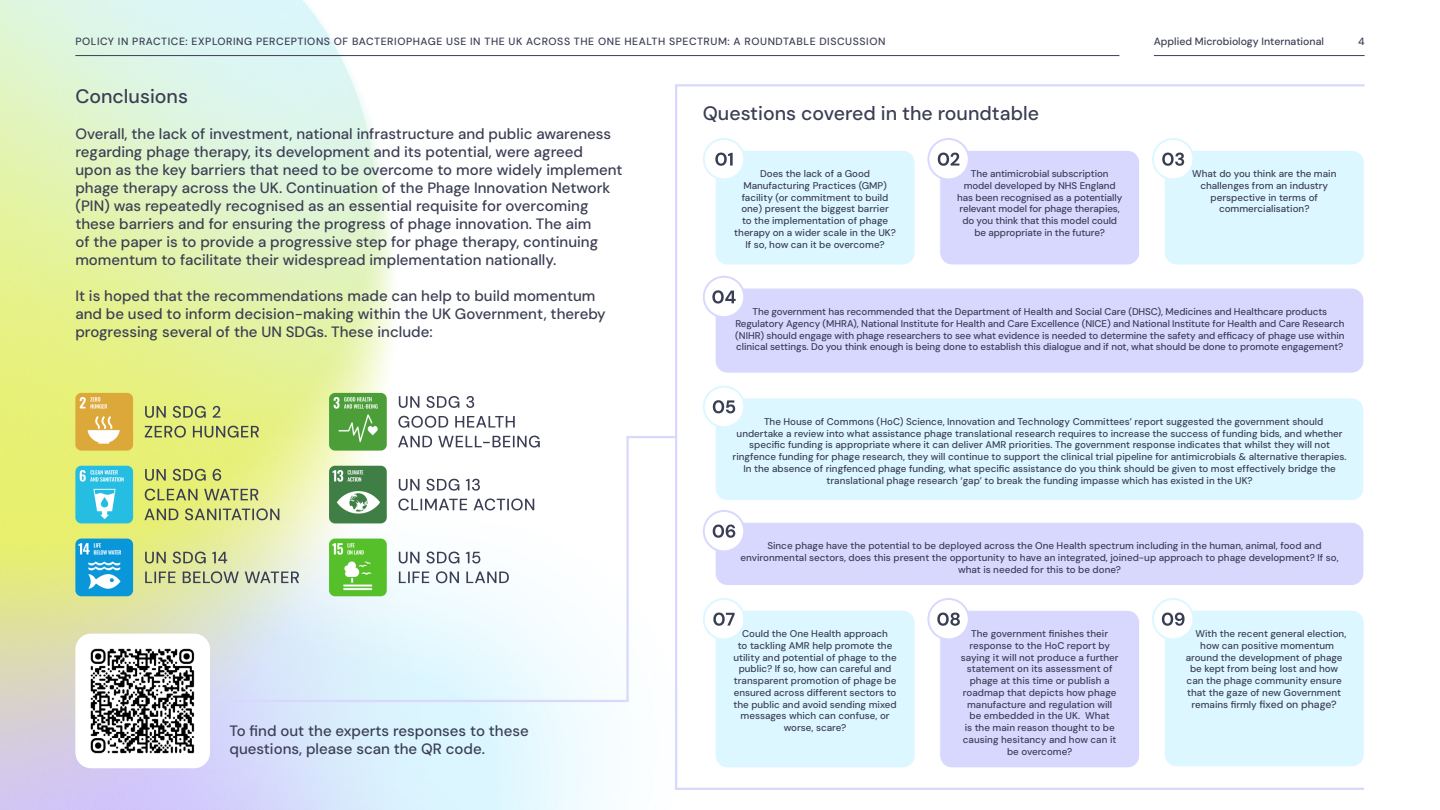
<style>
.page{position:relative;width:1440px;height:810px;background:#fff}
.page>*{position:absolute;margin:0;border:0;box-sizing:border-box;transform-origin:0 0}
.t1{font:19.5px "DM Sans 9 pt";color:#3b3e54}
.t2{font:15px/18px "DM Sans 9 pt";color:#3b3e54}
.t3{font:10.5px "DM Sans 9 pt";letter-spacing:.05em;color:#3b3e54}
.t4{font:10.5px "DM Sans 9 pt";color:#3b3e54}
.t5{font:9.75px/11.7px "DM Sans 9 pt";color:#3a3e54;text-align:center}
.s1{font-size:10.43px}
</style>
<div class="page">
<img style="left:0;top:0;width:1364px;height:810px">
<hr style="left:1154px;top:55px;width:211px;height:1px;background:#3b3e54">
<hr style="left:75px;top:55px;width:1044px;height:1px;background:#3b3e54">
<svg style="left:674px;top:83px;width:691px;height:708px"></svg>
<svg style="left:398px;top:436px;width:142px;height:12px"></svg>
<svg style="left:398px;top:416px;width:117px;height:12px"></svg>
<svg style="left:399px;top:396px;width:75px;height:12px"></svg>
<img style="left:329px;top:393px;width:58px;height:58px">
<svg style="left:398px;top:499px;width:136px;height:11px"></svg>
<svg style="left:399px;top:479px;width:81px;height:12px"></svg>
<img style="left:329px;top:466px;width:58px;height:57px">
<svg style="left:399px;top:571px;width:110px;height:12px"></svg>
<svg style="left:399px;top:552px;width:81px;height:11px"></svg>
<img style="left:329px;top:539px;width:58px;height:57px">
<svg style="left:145px;top:426px;width:114px;height:12px"></svg>
<svg style="left:145px;top:406px;width:75px;height:12px"></svg>
<img style="left:75px;top:393px;width:58px;height:58px">
<svg style="left:144px;top:508px;width:135px;height:12px;background:#b0b677"></svg>
<svg style="left:145px;top:489px;width:113px;height:12px"></svg>
<svg style="left:145px;top:469px;width:76px;height:12px"></svg>
<img style="left:75px;top:466px;width:58px;height:57px">
<svg style="left:145px;top:571px;width:154px;height:12px;background:#adb498"></svg>
<svg style="left:145px;top:552px;width:82px;height:11px"></svg>
<img style="left:75px;top:539px;width:58px;height:57px">
<div style="left:75px;top:634px;width:135px;height:134px;background:#fff;border-radius:16px"></div>
<svg style="left:625px;top:435px;width:52px;height:269px"></svg>
<hr style="left:210px;top:700px;width:416px;height:2px;background:#d8d8ff">
<img style="left:90px;top:648px;width:105px;height:106px">
<p class="t3" style="left:75px;top:35px;width:812px">POLICY IN PRACTICE: EXPLORING PERCEPTIONS OF BACTERIOPHAGE USE IN THE UK ACROSS THE ONE HEALTH SPECTRUM: A ROUNDTABLE DISCUSSION</p>
<p class="t4" style="left:1154px;top:35px;width:172px">Applied Microbiology International</p>
<p class="t3" style="left:1358px;top:35px;width:8px">4</p>
<h1 class="t1" style="left:75px;top:84px;width:114px">Conclusions</h1>
<p class="t2" style="left:75px;top:125px;width:549px">Overall, the lack of investment, national infrastructure and public awareness regarding phage therapy, its development and its potential, were agreed upon as the key barriers that need to be overcome to more widely implement phage therapy across the UK. Continuation of the Phage Innovation Network (PIN) was repeatedly recognised as an essential requisite for overcoming these barriers and for ensuring the progress of phage innovation. The aim<br>of the paper is to provide a progressive step for phage therapy, continuing momentum to facilitate their widespread implementation nationally.</p>
<h2 class="t2" style="left:75px;top:287px;width:532px">It is hoped that the recommendations made can help to build momentum and be used to inform decision-making within the UK Government, thereby progressing several of the UN SDGs. These include:</h2>
<h2 class="t2" style="left:230px;top:722px;width:301px">To find out the experts responses to these questions, please scan the QR code.</h2>
<h1 class="t1" style="left:703px;top:101px;width:338px">Questions covered in the roundtable</h1>
<p class="t5" style="left:734px;top:168px;width:163px">Does the lack of a Good<br>Manufacturing Practices (GMP) facility (or commitment to build one) present the biggest barrier<br>to the implementation of phage therapy on a wider scale in the UK?<br>If so, how can it be overcome?</p>
<p class="t5" style="left:957px;top:168px;width:167px">The antimicrobial subscription model developed by NHS England has been recognised as a potentially relevant model for phage therapies, do you think that this model could be appropriate in the future?</p>
<p class="t5" style="left:1192px;top:168px;width:146px">What do you think are the main challenges from an industry perspective in terms of commercialisation?</p>
<p class="t5" style="left:735px;top:306px;width:611px">The government has recommended that the Department of Health and Social Care (DHSC), Medicines and Healthcare products Regulatory Agency (MHRA), National Institute for Health and Care Excellence (NICE) and National Institute for Health and Care Research (NIHR) should engage with phage researchers to see what evidence is needed to determine the safety and efficacy of phage use within clinical settings. Do you think enough is being done to establish this dialogue and if not, what should be done to promote engagement?</p>
<p class="t5" style="left:764px;top:416px;width:561px">The House of Commons (HoC) Science, Innovation and Technology Committees’ report suggested the government should</p>
<p class="t5" style="left:737px;top:427px;width:607px">undertake a review into what assistance phage translational research requires to increase the success of funding bids, and whether</p>
<p class="t5" style="left:749px;top:439px;width:582px">specific funding is appropriate where it can deliver AMR priorities. The government response indicates that whilst they will not</p>
<p class="t5" style="left:733px;top:451px;width:615px">ringfence funding for phage research, they will continue to support the clinical trial pipeline for antimicrobials &amp; alternative therapies.</p>
<p class="t5" style="left:743px;top:463px;width:594px">In the absence of ringfenced phage funding, what specific assistance do you think should be given to most effectively bridge the</p>
<p class="t5" style="left:827px;top:474px;width:428px">translational phage research ‘gap’ to break the funding impasse which has existed in the UK?</p>
<p class="t5" style="left:767px;top:540px;width:556px">Since phage have the potential to be deployed across the One Health spectrum including in the human, animal, food and</p>
<p class="t5" style="left:740px;top:552px;width:600px">environmental sectors, does this present the opportunity to have an integrated, joined-up approach to phage development? If so,</p>
<p class="t5" style="left:958px;top:563px;width:165px">what is needed for this to be done?</p>
<p class="t5" style="left:733px;top:628px;width:165px">Could the One Health approach<br>to tackling AMR help promote the utility and potential of phage to the public? If so, how can careful and transparent promotion of phage be ensured across different sectors to the public and avoid sending mixed messages which can confuse, or worse, scare?</p>
<p class="t5" style="left:961px;top:628px;width:159px">The government finishes their response to the HoC report by saying it will not produce a further statement on its assessment of phage at this time or publish a roadmap that depicts how phage manufacture and regulation will be embedded in the UK. What<br>is the main reason thought to be causing hesitancy and how can it be overcome?</p>
<p class="t5" style="left:1195px;top:628px;width:152px">With the recent general election,</p>
<p class="t5" style="left:1200px;top:640px;width:135px">how can positive momentum</p>
<p class="t5" style="left:1186px;top:651px;width:158px">around the development of phage</p>
<p class="t5" style="left:1190px;top:663px;width:150px">be kept from being lost and how</p>
<p class="t5" style="left:1187px;top:675px;width:157px">can the phage community ensure</p>
<p class="t5" style="left:1187px;top:687px;width:156px">that the gaze of new Government</p>
<p class="t5" style="left:1191px;top:699px;width:147px">remains firmly <span class="s1">fixed on phage?</span></p>
</div>
